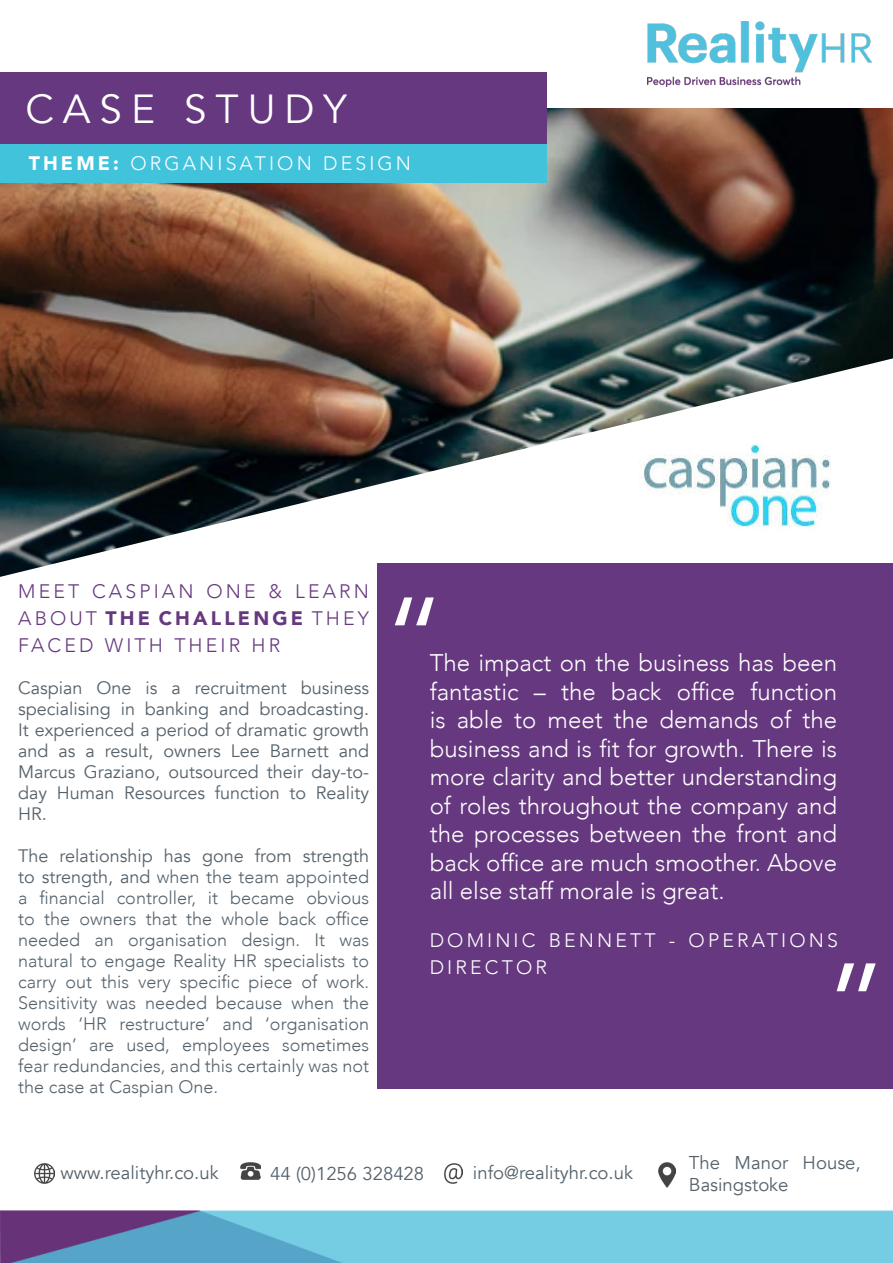
<style>
.page{position:relative;width:893px;height:1263px;background:#fff}
.page>*{position:absolute;margin:0;border:0;box-sizing:border-box;transform-origin:0 0}
.t1{font:118.5px "Avenir";color:#fff}
.t2{font:40.5px "Avenir";letter-spacing:.22em;color:#fff}
.small_text{font:300 24px/28.5px "Avenir";color:#fff;text-align:justify}
.small_text-2{font:300 19.5px/27px "Avenir";letter-spacing:.16em;color:#66387f;text-align:justify}
.small_text-3{font:300 19.5px/27px "Avenir";letter-spacing:.16em;color:#fff}
.t3{font:18.6px/22.2px "Avenir";color:#55626c}
.small_text-4{font:300 18px/21px "Avenir";color:#55626c;text-align:justify}
.small_text-5{font:18px/21px "Avenir";color:#55626c;text-align:justify}
.s1{font-weight:900}
.s2{font-weight:400}
</style>
<div class="page">
<img style="left:0;top:108px;width:893px;height:250px">
<svg style="left:0;top:358px;width:893px;height:489px"></svg>
<img style="left:0;top:1210px;width:893px;height:53px">
<div style="left:0;top:72px;width:546px;height:73px;background:#66387f"></div>
<div style="left:378px;top:563px;width:515px;height:526px;background:#66387f"></div>
<img style="left:647px;top:21px;width:224px;height:66px">
<img style="left:445px;top:1163px;width:18px;height:20px">
<img style="left:241px;top:1163px;width:19px;height:17px">
<img style="left:34px;top:1163px;width:20px;height:21px">
<img style="left:658px;top:1163px;width:17px;height:24px">
<div style="left:0;top:145px;width:546px;height:38px;background:#42c3dc"></div>
<img style="left:639px;top:443px;width:200px;height:91px">
<p class="t2" style="left:26px;top:85px;width:323px">CASE STUDY</p>
<p class="small_text-3" style="left:29px;top:150px;width:384px"><span class="s1">THEME:</span> ORGANISATION DESIGN</p>
<p class="small_text-2" style="left:18px;top:578px;width:352px">MEET CASPIAN ONE &amp; LEARN ABOUT <span class="s1">THE CHALLENGE</span> THEY FACED WITH THEIR HR</p>
<p class="small_text-5" style="left:18px;top:678px;width:352px">Caspian One is a recruitment business specialising in banking and broadcasting.<br>It experienced a period of dramatic growth and as a result, owners Lee Barnett and Marcus Graziano, outsourced their day-to&shy;day Human Resources function to Reality HR.</p>
<p class="small_text-4" style="left:18px;top:846px;width:352px"><span class="s2">The relationship has gone from strength to strength, and</span> when the team appointed a financial controller, it became obvious to the owners that the whole back office needed an organisation design. It was natural to engage Reality HR specialists to carry out this very specific piece of work.<br>Sensitivity was needed because when the words ‘HR restructure’ and ‘organisation design’ are used, employees sometimes fear redundancies, and this certainly was not the case at Caspian One.</p>
<p class="t1" style="left:383px;top:570px;width:63px">“</p>
<p class="small_text" style="left:430px;top:649px;width:409px">The impact on the business has been fantastic – the back office function is able to meet the demands of the business and is fit for growth. There is more clarity and better understanding of roles throughout the company and the processes between the front and back office are much smoother. Above all else staff morale is great.</p>
<p class="small_text-3" style="left:430px;top:926px;width:410px">DOMINIC BENNETT - OPERATIONS<br>DIRECTOR</p>
<p class="t1" style="left:887px;top:1019px;width:63px;rotate:-180deg">“</p>
<p class="t3" style="left:60px;top:1162px;width:160px">www.realityhr.co.uk</p>
<p class="t3" style="left:270px;top:1162px;width:155px">44 (0)1256 328428</p>
<p class="t3" style="left:689px;top:1152px;width:173px">The Manor House,<br>Basingstoke</p>
<p class="t3" style="left:473px;top:1162px;width:162px">info@realityhr.co.uk</p>
</div>
